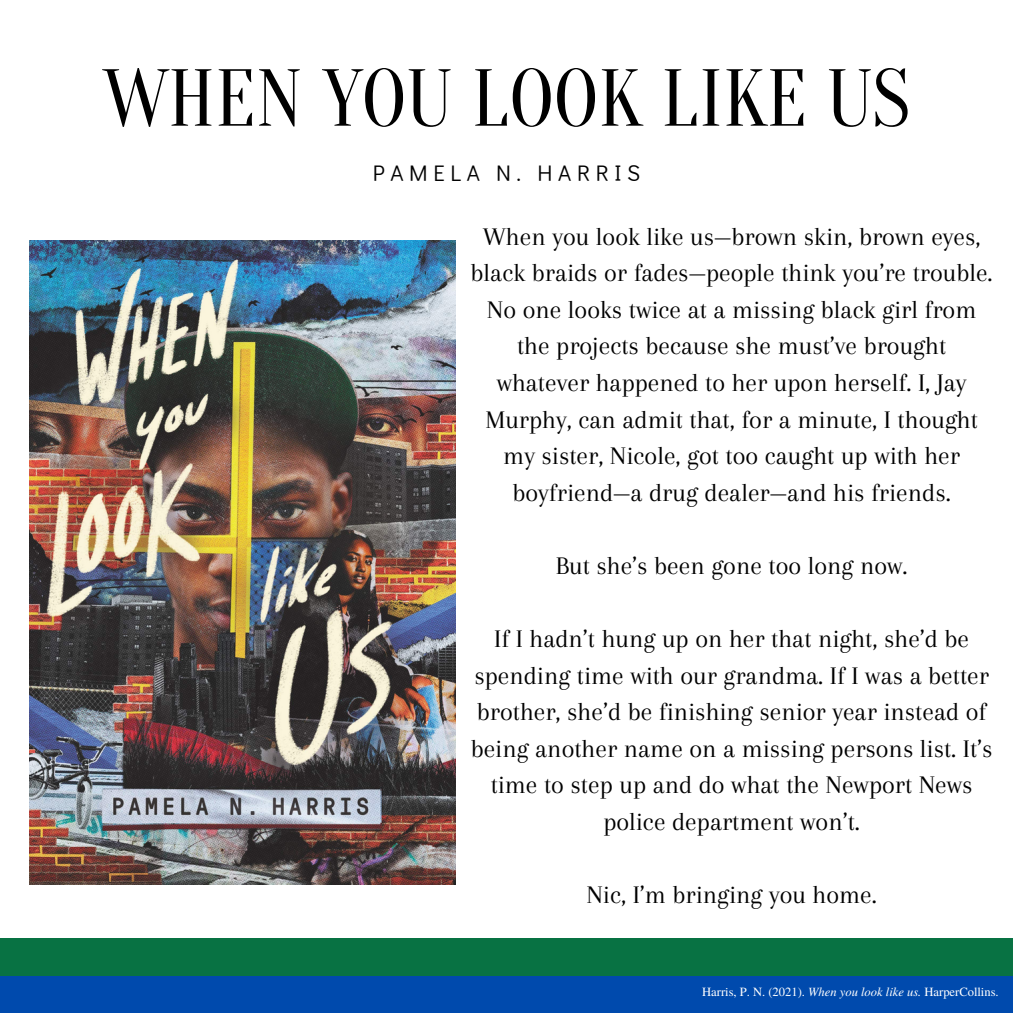
<style>
.page{position:relative;width:1013px;height:1013px;background:#fff}
.page>*{position:absolute;margin:0;border:0;box-sizing:border-box;transform-origin:0 0}
.t1{font:80.62px "Oranienbaum";color:#000}
.t2{font:26.25px/36.5px "Arapey";color:#000;text-align:center}
.t3{font:22.5px "Didact Gothic";letter-spacing:.25em;color:#000}
.t4{font:12.5px "Te X Gyre Termes";color:#fff}
.s1{font-style:italic}
</style>
<div class="page">
<div style="left:0;top:975px;width:1012px;height:37px;background:#004aad"></div>
<div style="left:0;top:938px;width:1012px;height:37px;background:#087243"></div>
<img style="left:30px;top:240px;width:426px;height:644px">
<p class="t1" style="left:103px;top:53px;width:808px">WHEN YOU LOOK LIKE US</p>
<p class="t3" style="left:373px;top:158px;width:269px">PAMELA N. HARRIS</p>
<p class="t2" style="left:470px;top:218px;width:523px">When you look like us—brown skin, brown eyes, black braids or fades—people think you’re trouble.<br>No one looks twice at a missing black girl from the projects because she must’ve brought whatever happened to her upon herself. I, Jay Murphy, can admit that, for a minute, I thought my sister, Nicole, got too caught up with her boyfriend—a drug dealer—and his friends.</p>
<p class="t2" style="left:555px;top:547px;width:353px">But she’s been gone too long now.</p>
<p class="t2" style="left:471px;top:620px;width:523px">If I hadn’t hung up on her that night, she’d be spending time with our grandma. If I was a better brother, she’d be finishing senior year instead of being another name on a missing persons list. It’s time to step up and do what the Newport News police department won’t.</p>
<p class="t2" style="left:586px;top:876px;width:292px">Nic, I’m bringing you home.</p>
<p class="t4" style="left:702px;top:982px;width:298px">Harris, P. N. (2021). <span class="s1">When you look like us.</span> HarperCollins.</p>
</div>
